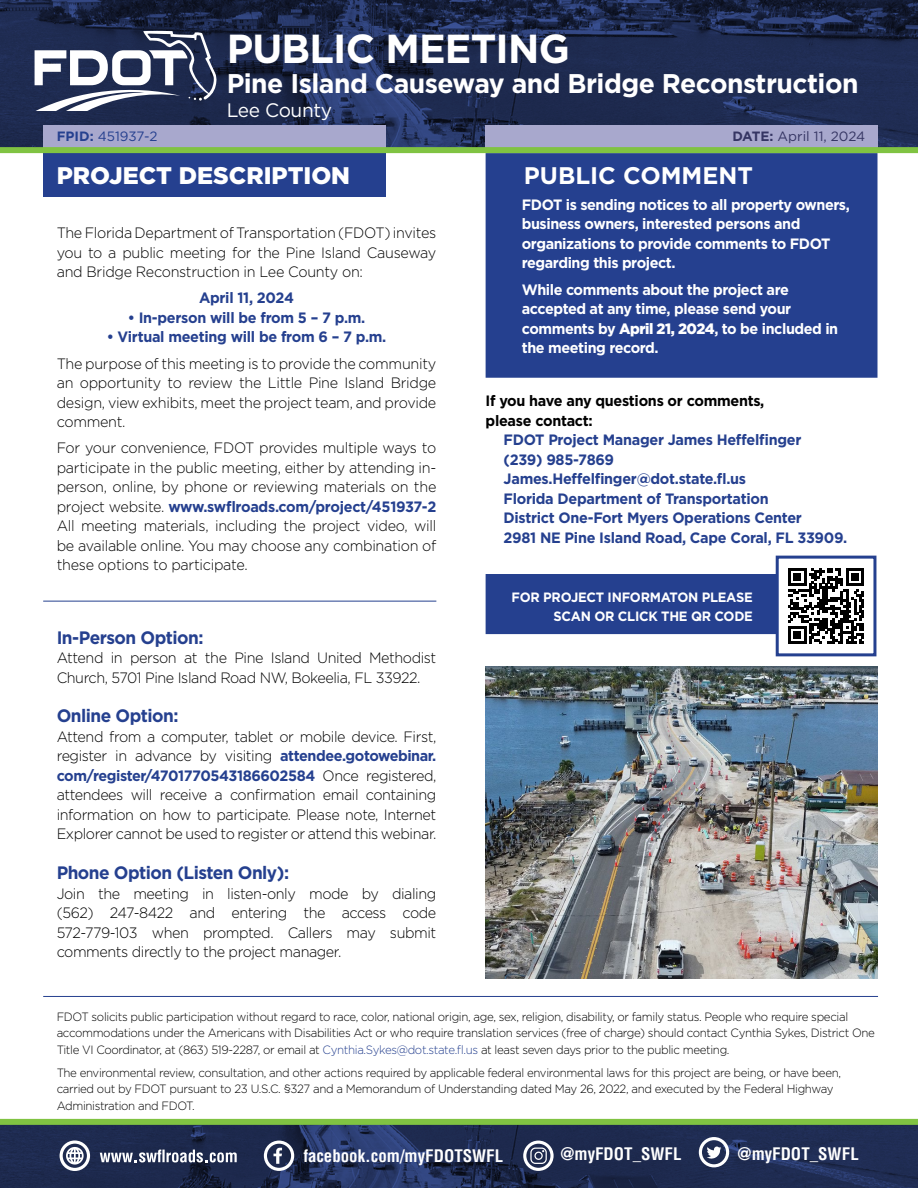
<style>
.page{position:relative;width:918px;height:1188px;background:#fff}
.page>*{position:absolute;margin:0;border:0;box-sizing:border-box;transform-origin:0 0}
.t1{font:700 40.5px "Gotham";letter-spacing:-.02em;color:#fff}
.t2{font:700 27px "Gotham";letter-spacing:-.02em;color:#fff}
.t3{font:900 24px "Gotham";color:#fff}
.t4{font:700 24px "Gotham";color:#fff}
.t5{font:19.5px "Gotham";letter-spacing:-.02em;color:#fff}
.t6{font:700 18px "Gotham";letter-spacing:-.03em;color:#25408f;scale:.96 1}
.t7{font:700 condensed 16.95px "Helvetica LT Std";color:#fff}
.t8{font:300 15px/19.5px "Gotham";letter-spacing:-.03em;color:#000;text-align:justify;scale:.96 1}
.t9{font:700 15px/19.5px "Gotham";letter-spacing:-.02em;color:#25408f;scale:.96 1}
.t10{font:700 15px/19.5px "Gotham";letter-spacing:-.03em;color:#fff;scale:.96 1}
.t11{font:700 15px/19.5px "Gotham";letter-spacing:-.02em;color:#000;scale:.96 1}
.t12{font:700 13.5px/19.5px "Gotham";letter-spacing:-.02em;color:#fff;text-align:right;scale:.96 1}
.t13{font:13.5px "Gotham";color:#353563}
.t14{font:13.5px "Gotham";color:#25408f}
.t15{font:300 12px/16.5px "Gotham";letter-spacing:-.03em;color:#000;scale:.96 1}
.s1{font-weight:700}
.s2{font-weight:700;color:#25408f}
.s3{font-weight:900}
.s4{color:#25408f}
</style>
<div class="page">
<div style="left:486px;top:153px;width:392px;height:225px;background:#25408f;border:2px solid #25408f"></div>
<div style="left:486px;top:574px;width:389px;height:60px;background:#25408f"></div>
<svg style="left:0;top:0;width:918px;height:147px;background:#1e2b4f"></svg>
<svg style="left:0;top:1125px;width:918px;height:63px;background:#1f2c53"></svg>
<div style="left:486px;top:126px;width:392px;height:24px;background:#a8a8cd"></div>
<div style="left:43px;top:126px;width:343px;height:27px;background:#a8a8cd"></div>
<div style="left:43px;top:150px;width:343px;height:46px;background:#25408f"></div>
<svg style="left:35px;top:31px;width:181px;height:80px"></svg>
<div style="left:0;top:147px;width:918px;height:6px;background:#80c342"></div>
<div style="left:0;top:1119px;width:918px;height:6px;background:#80c342"></div>
<svg style="left:264px;top:1141px;width:30px;height:30px"></svg>
<svg style="left:60px;top:1140px;width:30px;height:31px"></svg>
<svg style="left:699px;top:1137px;width:30px;height:30px"></svg>
<svg style="left:100px;top:1150px;width:137px;height:13px"></svg>
<svg style="left:523px;top:1141px;width:31px;height:30px"></svg>
<img style="left:486px;top:667px;width:392px;height:311px">
<div style="left:776px;top:556px;width:100px;height:100px;background:#fff;border:3px solid #25408f"></div>
<svg style="left:788px;top:568px;width:76px;height:76px"></svg>
<hr style="left:43px;top:996px;width:835px;height:1px;background:#25408f">
<hr style="left:43px;top:601px;width:393px;height:1px;background:#25408f">
<h1 class="t1" style="left:227px;top:21px;width:345px">PUBLIC MEETING</h1>
<h2 class="t2" style="left:227px;top:65px;width:633px">Pine Island Causeway and Bridge Reconstruction</h2>
<h3 class="t5" style="left:227px;top:97px;width:107px">Lee County</h3>
<p class="t14" style="left:57px;top:128px;width:102px"><span class="s1">FPID:</span> 451937-2</p>
<p class="t13" style="left:732px;top:128px;width:134px"><span class="s1">DATE:</span> April 11, 2024</p>
<h3 class="t3" style="left:57px;top:159px;width:295px">PROJECT DESCRIPTION</h3>
<h3 class="t4" style="left:524px;top:160px;width:231px">PUBLIC COMMENT</h3>
<p class="t8" style="left:57px;top:223px;width:397px">The Florida Department of Transportation (FDOT) invites you to a public meeting for the Pine Island Causeway and Bridge Reconstruction in Lee County on:</p>
<p class="t9" style="left:199px;top:288px;width:100px">April 11, 2024</p>
<p class="t9" style="left:128px;top:308px;width:249px">• In-person will be from 5 – 7 p.m.</p>
<p class="t9" style="left:107px;top:327px;width:293px">• Virtual meeting will be from 6 – 7 p.m.</p>
<p class="t8" style="left:57px;top:353px;width:397px">The purpose of this meeting is to provide the community an opportunity to review the Little Pine Island Bridge design, view exhibits, meet the project team, and provide comment.</p>
<p class="t8" style="left:57px;top:438px;width:397px">For your convenience, FDOT provides multiple ways to participate in the public meeting, either by attending in&shy;person, online, by phone or reviewing materials on the project website. <span class="s2">www.swflroads.com/project/451937-2<br></span>All meeting materials, including the project video, will be available online. You may choose any combination of these options to participate.</p>
<p class="t6" style="left:57px;top:625px;width:154px">In-Person Option:</p>
<p class="t8" style="left:57px;top:648px;width:397px">Attend in person at the Pine Island United Methodist<br>Church, 5701 Pine Island Road NW, Bokeelia, FL 33922.</p>
<p class="t6" style="left:57px;top:704px;width:128px">Online Option:</p>
<p class="t8" style="left:57px;top:726px;width:397px">Attend from a computer, tablet or mobile device. First, register in advance by visiting <span class="s2">attendee.gotowebinar. com/register/4701770543186602584</span> Once registered, attendees will receive a confirmation email containing information on how to participate. Please note, Internet Explorer cannot be used to register or attend this webinar.</p>
<p class="t6" style="left:57px;top:861px;width:244px">Phone Option (Listen Only):</p>
<p class="t8" style="left:57px;top:883px;width:397px">Join the meeting in listen-only mode by dialing (562) 247-8422 and entering the access code 572-779-103 when prompted. Callers may submit comments directly to the project manager.</p>
<p class="t10" style="left:522px;top:195px;width:343px">FDOT is sending notices to all property owners, business owners, interested persons and organizations to provide comments to FDOT regarding this project.</p>
<p class="t10" style="left:522px;top:280px;width:331px">While comments about the project are accepted at any time, please send your comments by <span class="s3">April 21, 2024</span>, to be included in the meeting record.</p>
<p class="t11" style="left:486px;top:391px;width:292px">If you have any questions or comments, please contact:</p>
<p class="t9" style="left:504px;top:430px;width:360px">FDOT Project Manager James Heffelfinger<br>(239) 985-7869<br>James.Heffelfinger@dot.state.fl.us<br>Florida Department of Transportation<br>District One-Fort Myers Operations Center<br>2981 NE Pine Island Road, Cape Coral, FL 33909.</p>
<p class="t12" style="left:511px;top:587px;width:253px">FOR PROJECT INFORMATON PLEASE<br>SCAN OR CLICK THE QR CODE</p>
<p class="t15" style="left:57px;top:1008px;width:854px">FDOT solicits public participation without regard to race, color, national origin, age, sex, religion, disability, or family status. People who require special accommodations under the Americans with Disabilities Act or who require translation services (free of charge) should contact Cynthia Sykes, District One<br>Title VI Coordinator, at (863) 519-2287, or email at <span class="s4">Cynthia.Sykes@dot.state.fl.us</span> at least seven days prior to the public meeting.</p>
<p class="t15" style="left:57px;top:1064px;width:819px">The environmental review, consultation, and other actions required by applicable federal environmental laws for this project are being, or have been, carried out by FDOT pursuant to 23 U.S.C. §327 and a Memorandum of Understanding dated May 26, 2022, and executed by the Federal Highway<br>Administration and FDOT.</p>
<p class="t7" style="left:303px;top:1145px;width:201px">facebook.com/myFDOTSWFL</p>
<p class="t7" style="left:560px;top:1143px;width:122px">@myFDOT_SWFL</p>
<p class="t7" style="left:738px;top:1143px;width:123px">@myFDOT_SWFL</p>
</div>
